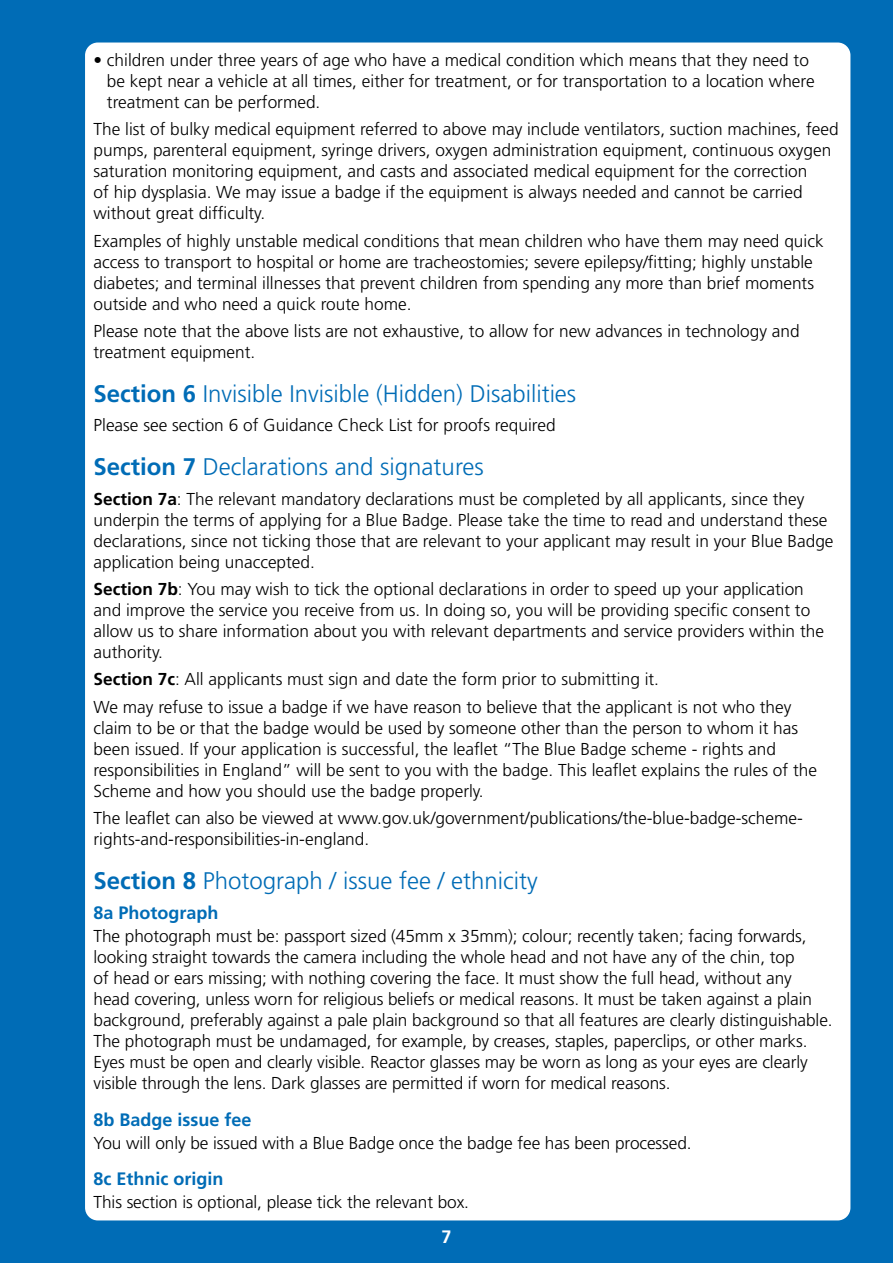
<style>
.page{position:relative;width:893px;height:1263px;background:#006cb6}
.page>*{position:absolute;margin:0;border:0;box-sizing:border-box;transform-origin:0 0}
.t1{font:300 24px "Frutiger LT";color:#006cb6}
.t2{font:700 18px "Frutiger LT";color:#006cb6}
.t3{font:700 18px "Frutiger LT";color:#fff}
.t4{font:300 17.25px/21px "Frutiger LT";color:#000}
.s1{font-weight:700}
</style>
<div class="page">
<div style="left:85px;top:43px;width:765px;height:1177px;background:#fff;border-radius:13px"></div>
<p class="t4" style="left:107px;top:50px;width:709px;text-indent:-13px">• children under three years of age who have a medical condition which means that they need to be kept near a vehicle at all times, either for treatment, or for transportation to a location where treatment can be performed.</p>
<p class="t4" style="left:94px;top:119px;width:747px">The list of bulky medical equipment referred to above may include ventilators, suction machines, feed pumps, parenteral equipment, syringe drivers, oxygen administration equipment, continuous oxygen saturation monitoring equipment, and casts and associated medical equipment for the correction<br>of hip dysplasia. We may issue a badge if the equipment is always needed and cannot be carried without great diffculty.</p>
<p class="t4" style="left:94px;top:231px;width:732px">Examples of highly unstable medical conditions that mean children who have them may need quick access to transport to hospital or home are tracheostomies; severe epilepsy/ftting; highly unstable diabetes; and terminal illnesses that prevent children from spending any more than brief moments outside and who need a quick route home.</p>
<p class="t4" style="left:94px;top:321px;width:708px">Please note that the above lists are not exhaustive, to allow for new advances in technology and treatment equipment.</p>
<p class="t1" style="left:94px;top:380px;width:484px"><span class="s1">Section 6</span> Invisible Invisible (Hidden) Disabilities</p>
<p class="t4" style="left:94px;top:415px;width:464px">Please see section 6 of Guidance Check List for proofs required</p>
<p class="t1" style="left:94px;top:453px;width:392px"><span class="s1">Section 7</span> Declarations and signatures</p>
<p class="t4" style="left:94px;top:488px;width:741px"><span class="s1">Section 7a</span>: The relevant mandatory declarations must be completed by all applicants, since they underpin the terms of applying for a Blue Badge. Please take the time to read and understand these declarations, since not ticking those that are relevant to your applicant may result in your Blue Badge application being unaccepted.</p>
<p class="t4" style="left:94px;top:579px;width:732px"><span class="s1">Section 7b</span>: You may wish to tick the optional declarations in order to speed up your application and improve the service you receive from us. In doing so, you will be providing specifc consent to allow us to share information about you with relevant departments and service providers within the authority.</p>
<p class="t4" style="left:94px;top:666px;width:699px;line-height:27.5px"><span class="s1">Section 7c</span>: All applicants must sign and date the form prior to submitting it.<br>We may refuse to issue a badge if we have reason to believe that the applicant is not who they</p>
<p class="t4" style="left:94px;top:717px;width:725px">claim to be or that the badge would be used by someone other than the person to whom it has been issued. If your application is successful, the leafet “The Blue Badge scheme - rights and responsibilities in England” will be sent to you with the badge. This leafet explains the rules of the Scheme and how you should use the badge properly.</p>
<p class="t4" style="left:94px;top:808px;width:711px">The leafet can also be viewed at www.gov.uk/government/publications/the-blue-badge-scheme&shy;rights-and-responsibilities-in-england.</p>
<p class="t1" style="left:94px;top:867px;width:446px"><span class="s1">Section 8</span> Photograph / issue fee / ethnicity</p>
<p class="t2" style="left:94px;top:902px;width:127px">8a Photograph</p>
<p class="t4" style="left:94px;top:926px;width:741px">The photograph must be: passport sized (45mm x 35mm); colour; recently taken; facing forwards, looking straight towards the camera including the whole head and not have any of the chin, top<br>of head or ears missing; with nothing covering the face. It must show the full head, without any<br>head covering, unless worn for religious beliefs or medical reasons. It must be taken against a plain background, preferably against a pale plain background so that all features are clearly distinguishable.<br>The photograph must be undamaged, for example, by creases, staples, paperclips, or other marks.<br>Eyes must be open and clearly visible. Reactor glasses may be worn as long as your eyes are clearly visible through the lens. Dark glasses are permitted if worn for medical reasons.</p>
<p class="t2" style="left:94px;top:1109px;width:160px">8b Badge issue fee</p>
<p class="t4" style="left:94px;top:1132px;width:600px">You will only be issued with a Blue Badge once the badge fee has been processed.</p>
<p class="t2" style="left:94px;top:1168px;width:132px">8c Ethnic origin</p>
<p class="t4" style="left:94px;top:1192px;width:377px">This section is optional, please tick the relevant box.</p>
<p class="t3" style="left:441px;top:1226px;width:12px">7</p>
</div>
